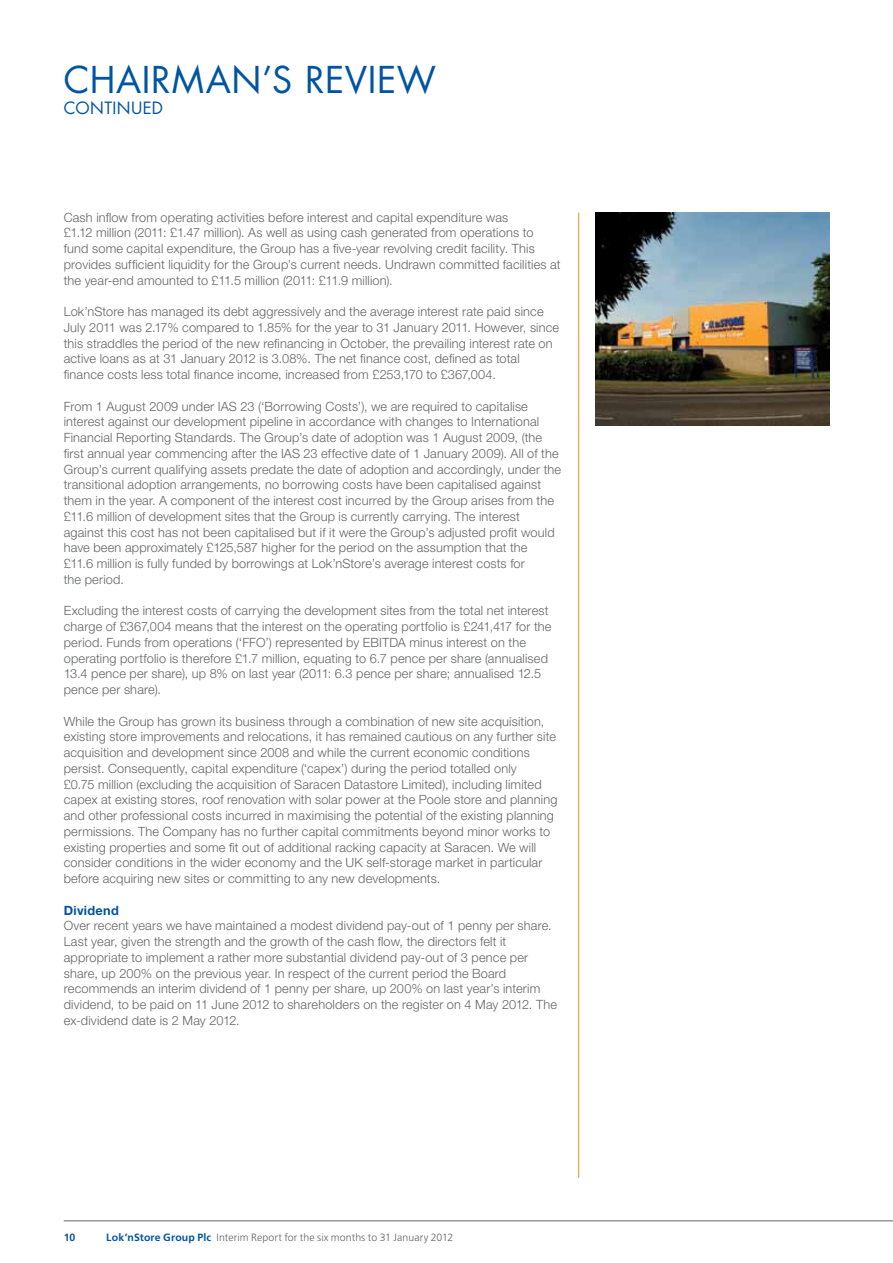
<style>
.page{position:relative;width:893px;height:1263px;background:#fff}
.page>*{position:absolute;margin:0;border:0;box-sizing:border-box;transform-origin:0 0}
.t1{font:36px "Futura Std";letter-spacing:.015em;color:#0054a4}
.t2{font:16.5px "Futura Std";letter-spacing:.025em;color:#0054a4}
.t3{font:300 12.75px/15.8px "Helvetica Neue LT Std";letter-spacing:.01em;color:#636466}
.t4{font:700 12.75px "Helvetica Neue LT Std";letter-spacing:.02em;color:#0054a4}
.t5{font:300 10.5px "Frutiger LT Std";letter-spacing:.01em;color:#636466}
.t6{font:700 10.5px "Frutiger LT Std";color:#0054a4}
.s1{font-weight:700;color:#0054a4}
</style>
<div class="page">
<hr style="left:64px;top:1220px;width:829px;height:1px;background:#636466">
<img style="left:595px;top:213px;width:234px;height:212px">
<hr style="left:578px;top:213px;width:1px;height:965px;background:#f78e1e">
<h1 class="t1" style="left:64px;top:57px;width:115px">CHAIRMA</h1>
<h1 class="t1" style="left:232px;top:57px;width:205px">N’S REVIEW</h1>
<p class="t2" style="left:64px;top:98px;width:99px">CONTINUED</p>
<p class="t3" style="left:64px;top:209px;width:498px">Cash inflow from operating activities before interest and capital expenditure was<br>£1.12 million (2011: £1.47 million). As well as using cash generated from operations to fund some capital expenditure, the Group has a five-year revolving credit facility. This provides sufficient liquidity for the Group’s current needs. Undrawn committed facilities at the year-end amounted to £11.5 million (2011: £11.9 million).</p>
<p class="t3" style="left:64px;top:304px;width:497px">Lok’nStore has managed its debt aggressively and the average interest rate paid since July 2011 was 2.17% compared to 1.85% for the year to 31 January 2011. However, since this straddles the period of the new refinancing in October, the prevailing interest rate on active loans as at 31 January 2012 is 3.08%. The net finance cost, defined as total finance costs less total finance income, increased from £253,170 to £367,004.</p>
<p class="t3" style="left:64px;top:398px;width:499px">From 1 August 2009 under IAS 23 (‘Borrowing Costs’), we are required to capitalise interest against our development pipeline in accordance with changes to International Financial Reporting Standards. The Group’s date of adoption was 1 August 2009, (the first annual year commencing after the IAS 23 effective date of 1 January 2009). All of the Group’s current qualifying assets predate the date of adoption and accordingly, under the transitional adoption arrangements, no borrowing costs have been capitalised against them in the year. A component of the interest cost incurred by the Group arises from the £11.6 million of development sites that the Group is currently carrying. The interest against this cost has not been capitalised but if it were the Group’s adjusted profit would have been approximately £125,587 higher for the period on the assumption that the<br>£11.6 million is fully funded by borrowings at Lok’nStore’s average interest costs for<br>the period.</p>
<p class="t3" style="left:64px;top:603px;width:489px">Excluding the interest costs of carrying the development sites from the total net interest charge of £367,004 means that the interest on the operating portfolio is £241,417 for the period. Funds from operations (‘FFO’) represented by EBITDA minus interest on the operating portfolio is therefore £1.7 million, equating to 6.7 pence per share (annualised 13.4 pence per share), up 8% on last year (2011: 6.3 pence per share; annualised 12.5 pence per share).</p>
<p class="t3" style="left:64px;top:713px;width:495px">While the Group has grown its business through a combination of new site acquisition, existing store improvements and relocations, it has remained cautious on any further site acquisition and development since 2008 and while the current economic conditions persist. Consequently, capital expenditure (‘capex’) during the period totalled only<br>£0.75 million (excluding the acquisition of Saracen Datastore Limited), including limited capex at existing stores, roof renovation with solar power at the Poole store and planning and other professional costs incurred in maximising the potential of the existing planning permissions. The Company has no further capital commitments beyond minor works to existing properties and some fit out of additional racking capacity at Saracen. We will consider conditions in the wider economy and the UK self-storage market in particular before acquiring new sites or committing to any new developments.</p>
<p class="t4" style="left:64px;top:902px;width:57px">Dividend</p>
<p class="t3" style="left:64px;top:918px;width:495px">Over recent years we have maintained a modest dividend pay-out of 1 penny per share.<br>Last year, given the strength and the growth of the cash flow, the directors felt it appropriate to implement a rather more substantial dividend pay-out of 3 pence per share, up 200% on the previous year. In respect of the current period the Board recommends an interim dividend of 1 penny per share, up 200% on last year’s interim dividend, to be paid on 11 June 2012 to shareholders on the register on 4 May 2012. The ex-dividend date is 2 May 2012.</p>
<p class="t6" style="left:64px;top:1231px;width:13px">10</p>
<p class="t5" style="left:106px;top:1231px;width:349px"><span class="s1">Lok’nStore Group Plc</span> Interim Report for the six months to 31 January 2012</p>
</div>
